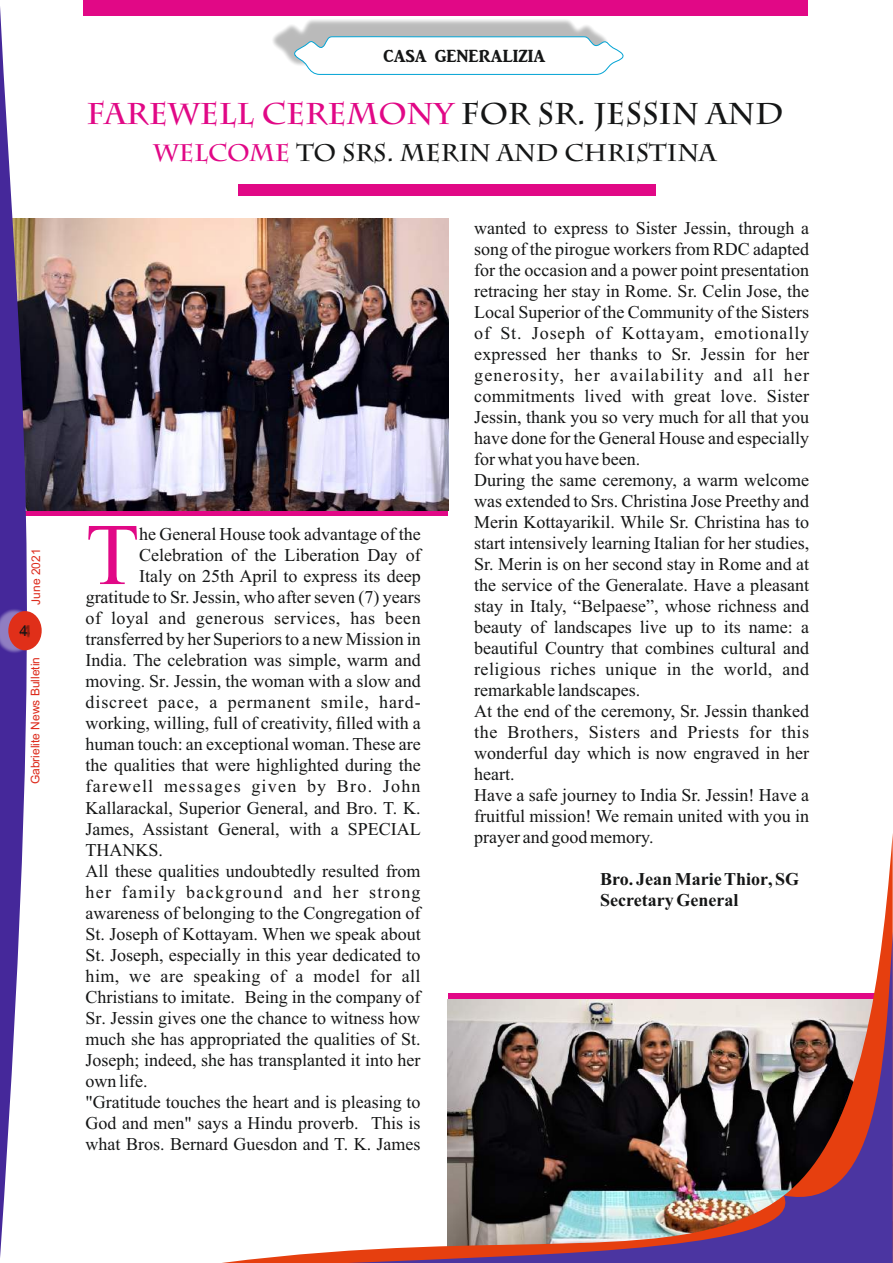
<style>
.page{position:relative;width:893px;height:1263px;background:#fff}
.page>*{position:absolute;margin:0;border:0;box-sizing:border-box;transform-origin:0 0}
.t1{font:87.6px "Times New Roman";color:#e10886}
.t2{font:700 30px "Charlemagne Std";color:#e10886}
.t3{font:700 24px "Charlemagne Std";color:#151616}
.t4{font:18px/21px "Times New Roman";color:#151616}
.t5{font:18px "Times New Roman";letter-spacing:.025em;color:#151616}
.t6{font:18px "Times New Roman";letter-spacing:.07em;color:#151616}
.t7{font:700 18px/21px "Times New Roman";color:#151616}
.t8{font:18px "Times New Roman";letter-spacing:.05em;color:#151616}
.t9{font:18px "ARJULIAN";color:#151616}
.t10{font:15px "Arial";color:#151616}
.t11{font:12px "Arial";color:#dd2b1c}
.s1{color:#151616}
.s2{color:#e10886}
</style>
<div class="page">
<div style="left:269px;top:18px;width:341px;height:50px;background:#151616;opacity:.3"></div>
<svg style="left:294px;top:36px;width:329px;height:39px"></svg>
<div style="left:382px;top:49px;width:170px;height:20px;background:#fff"></div>
<div style="left:84px;top:0;width:724px;height:16px;background:#e10886"></div>
<div style="left:238px;top:185px;width:418px;height:11px;background:#e10886"></div>
<svg style="left:49px;top:510px;width:399px;height:6px;fill:#e10886"></svg>
<img style="left:49px;top:218px;width:399px;height:292px">
<svg style="left:0;top:7px;width:49px;height:1251px"></svg>
<div style="left:0;top:606px;width:36px;height:49px;background:#fff;opacity:.4"></div>
<div style="left:8px;top:611px;width:34px;height:39px;background:#e02f19;border-radius:50%"></div>
<div style="left:21px;top:625px;width:9px;height:13px;background:#151616;opacity:.49"></div>
<svg style="left:222px;top:833px;width:671px;height:430px"></svg>
<img style="left:344px;top:932px;width:549px;height:331px">
<p class="t11" style="left:32px;top:605px;width:58px;rotate:-90deg">June 2021</p>
<p class="t10" style="left:20px;top:625px;width:10px">4</p>
<p class="t11" style="left:31px;top:784px;width:129px;rotate:-90deg">Gabrielite News Bulletin</p>
<p class="t9" style="left:383px;top:46px;width:164px">CASA GENERALIZIA</p>
<h2 class="t2" style="left:87px;top:103px;width:698px">FAREWELL CEREMONY <span class="s1">FOR SR. JESSIN AND</span></h2>
<h3 class="t3" style="left:154px;top:144px;width:564px"><span class="s2">WELCOME</span> TO SRS. MERIN AND CHRISTINA</h3>
<h1 class="t1" style="left:86px;top:523px;width:55px">T</h1>
<p class="t4" style="left:139px;top:526px;width:283px">he General House took advantage of the</p>
<p class="t4" style="left:139px;top:547px;width:283px">Celebration of the Liberation Day of</p>
<p class="t4" style="left:139px;top:568px;width:283px">Italy on 25th April to express its deep</p>
<p class="t4" style="left:86px;top:589px;width:336px">gratitude to Sr. Jessin, who after seven (7) years</p>
<p class="t5" style="left:86px;top:612px;width:336px">of loyal and generous services, has been</p>
<p class="t4" style="left:86px;top:631px;width:336px">transferred by her Superiors to a new Mission in</p>
<p class="t4" style="left:86px;top:652px;width:336px">India. The celebration was simple, warm and</p>
<p class="t4" style="left:86px;top:673px;width:336px">moving. Sr. Jessin, the woman with a slow and</p>
<p class="t8" style="left:86px;top:696px;width:336px">discreet pace, a permanent smile, hard-</p>
<p class="t4" style="left:86px;top:715px;width:336px">working, willing, full of creativity, filled with a</p>
<p class="t4" style="left:86px;top:736px;width:336px">human touch: an exceptional woman. These are</p>
<p class="t4" style="left:86px;top:757px;width:336px">the qualities that were highlighted during the</p>
<p class="t6" style="left:86px;top:780px;width:336px">farewell messages given by Bro. John</p>
<p class="t4" style="left:86px;top:799px;width:336px">Kallarackal, Superior General, and Bro. T. K.</p>
<p class="t4" style="left:86px;top:820px;width:337px">James, Assistant General, with a SPECIAL</p>
<p class="t4" style="left:86px;top:841px;width:79px">THANKS.</p>
<p class="t4" style="left:86px;top:862px;width:336px">All these qualities undoubtedly resulted from</p>
<p class="t6" style="left:86px;top:885px;width:336px">her family background and her strong</p>
<p class="t4" style="left:86px;top:904px;width:336px">awareness of belonging to the Congregation of</p>
<p class="t4" style="left:86px;top:925px;width:337px">St. Joseph of Kottayam. When we speak about</p>
<p class="t4" style="left:86px;top:946px;width:336px">St. Joseph, especially in this year dedicated to</p>
<p class="t5" style="left:86px;top:969px;width:336px">him, we are speaking of a model for all</p>
<p class="t4" style="left:86px;top:988px;width:336px">Christians to imitate. Being in the company of</p>
<p class="t4" style="left:86px;top:1009px;width:336px">Sr. Jessin gives one the chance to witness how</p>
<p class="t4" style="left:86px;top:1030px;width:336px">much she has appropriated the qualities of St.</p>
<p class="t4" style="left:86px;top:1051px;width:336px">Joseph; indeed, she has transplanted it into her</p>
<p class="t4" style="left:86px;top:1072px;width:64px">own life.</p>
<p class="t4" style="left:86px;top:1093px;width:336px">"Gratitude touches the heart and is pleasing to</p>
<p class="t4" style="left:86px;top:1114px;width:336px">God and men" says a Hindu proverb. This is</p>
<p class="t4" style="left:86px;top:1135px;width:336px">what Bros. Bernard Guesdon and T. K. James</p>
<p class="t4" style="left:474px;top:220px;width:337px">wanted to express to Sister Jessin, through a song of the pirogue workers from RDC adapted for the occasion and a power point presentation retracing her stay in Rome. Sr. Celin Jose, the Local Superior of the Community of the Sisters of St. Joseph of Kottayam, emotionally expressed her thanks to Sr. Jessin for her generosity, her availability and all her commitments lived with great love. Sister Jessin, thank you so very much for all that you have done for the General House and especially for what you have been.<br>During the same ceremony, a warm welcome was extended to Srs. Christina Jose Preethy and Merin Kottayarikil. While Sr. Christina has to start intensively learning Italian for her studies, Sr. Merin is on her second stay in Rome and at the service of the Generalate. Have a pleasant stay in Italy, “Belpaese”, whose richness and beauty of landscapes live up to its name: a beautiful Country that combines cultural and religious riches unique in the world, and remarkable landscapes.<br>At the end of the ceremony, Sr. Jessin thanked the Brothers, Sisters and Priests for this wonderful day which is now engraved in her heart.<br>Have a safe journey to India Sr. Jessin! Have a fruitful mission! We remain united with you in prayer and good memory.</p>
<p class="t7" style="left:600px;top:871px;width:201px">Bro. Jean Marie Thior, SG<br>Secretary General</p>
</div>
